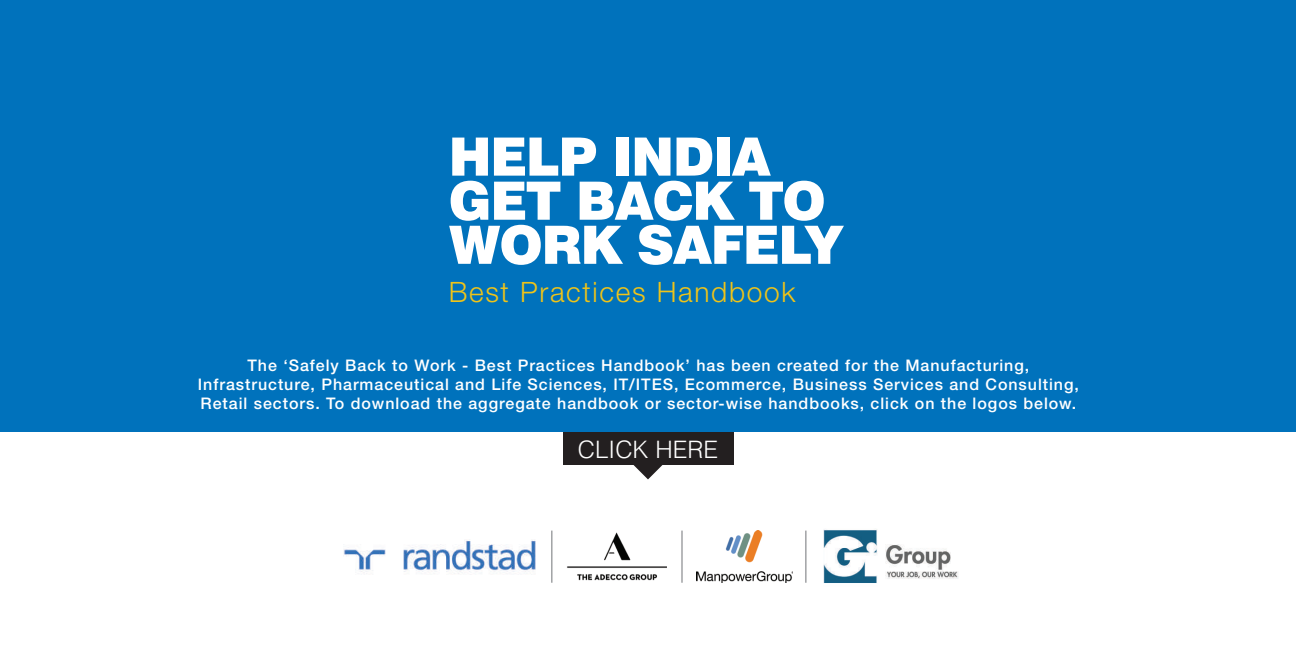
<style>
.page{position:relative;width:1296px;height:648px;background:#fff}
.page>*{position:absolute;margin:0;border:0;box-sizing:border-box;transform-origin:0 0}
.t1{font:900 52.9px/44.1px "Swiss 721 BT";letter-spacing:-.02em;color:#fff}
.t2{font:300 28.1px "Helvetica Neue LT Std";letter-spacing:.06em;color:#f0c418}
.t3{font:300 24px "Helvetica";color:#fff}
.t4{font:500 16px/19.2px "Helvetica Neue LT Std";letter-spacing:.06em;color:#fff;text-align:center}
</style>
<div class="page">
<div style="left:0;top:0;width:1296px;height:432px;background:#0072bc"></div>
<img style="left:805px;top:529px;width:154px;height:54px">
<img style="left:344px;top:539px;width:192px;height:35px">
<img style="left:567px;top:532px;width:100px;height:49px">
<img style="left:697px;top:531px;width:96px;height:52px">
<hr style="left:551px;top:531px;width:1px;height:52px;background:#939598">
<hr style="left:681px;top:531px;width:2px;height:52px;background:#939598">
<hr style="left:805px;top:531px;width:2px;height:52px;background:#939598">
<svg style="left:633px;top:465px;width:30px;height:14px"></svg>
<div style="left:563px;top:432px;width:170px;height:33px;background:#231f20"></div>
<h1 class="t1" style="left:449px;top:134px;width:396px">HELP INDIA<br>GET BACK TO<br>WORK SAFELY</h1>
<h2 class="t2" style="left:449px;top:275px;width:348px">Best Practices Handbook</h2>
<p class="t4" style="left:198px;top:356px;width:883px">The ‘Safely Back to Work - Best Practices Handbook’ has been created for the Manufacturing,<br>Infrastructure, Pharmaceutical and Life Sciences, IT/ITES, Ecommerce, Business Services and Consulting,<br>Retail sectors. To download the aggregate handbook or sector-wise handbooks, click on the logos below.</p>
<h3 class="t3" style="left:578px;top:434px;width:142px">CLICK HERE</h3>
</div>
